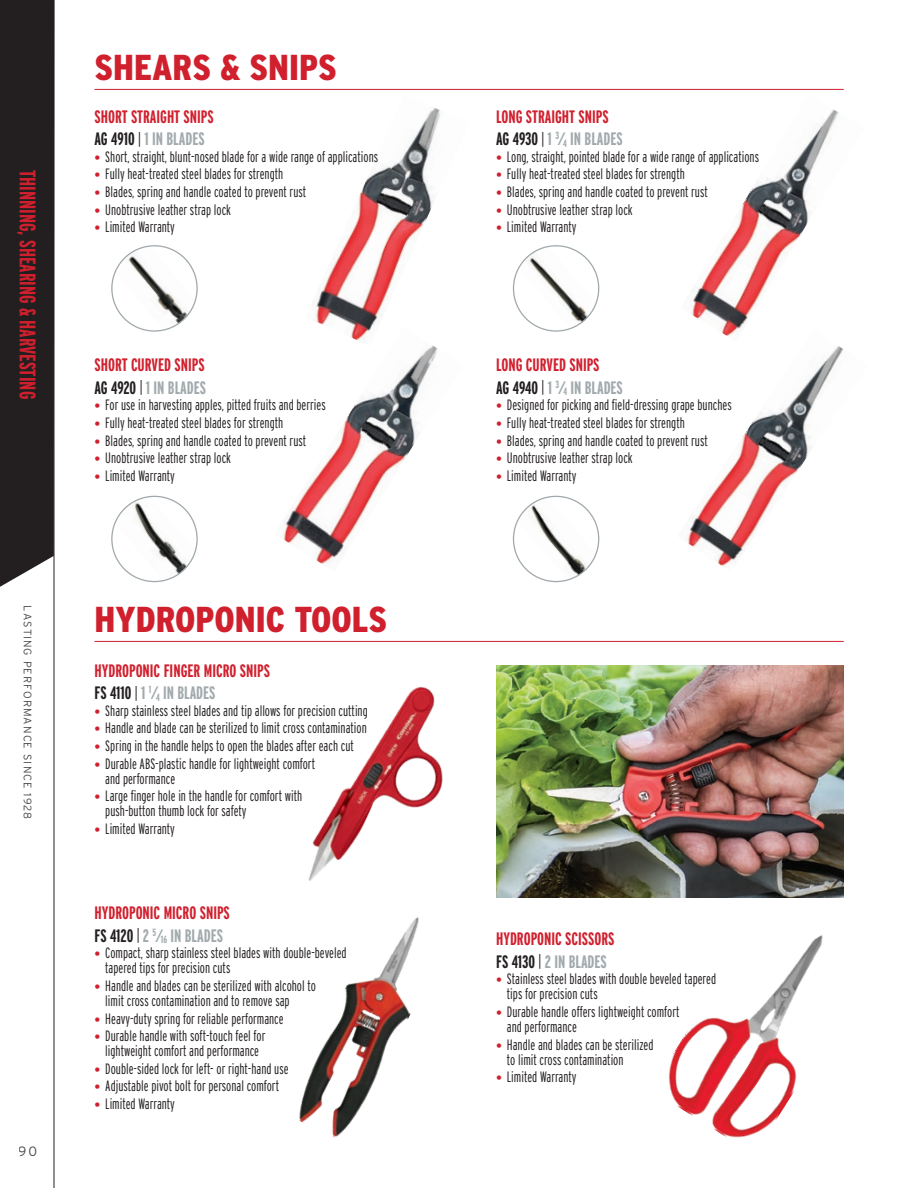
<style>
.page{position:relative;width:918px;height:1188px;background:#fff}
.page>*{position:absolute;margin:0;border:0;box-sizing:border-box;transform-origin:0 0}
.t1{font:900 condensed 36px "Interstate";color:#d0202e}
.t2{font:700 extra-condensed 22.5px "Interstate";color:#d0202e}
.t3{font:700 extra-condensed 18px/22.8px "Interstate";color:#d0202e}
.t4{font:300 extra-condensed 15px/15px "Interstate";color:#231f20}
.t5{font:300 13.5px "Interstate";color:#3e3e3f}
.t6{font:300 10.95px "Interstate";letter-spacing:.1em;color:#3e3e3f}
.s1{color:#231f20}
.s2{font-weight:300;font-size:15px;color:#231f20}
.s3{color:#a1a9ac}
.s4{font-weight:700;font-stretch:normal;font-size:12px;color:#d0202e}
.s5{font-weight:400;color:#a1a9ac}
</style>
<div class="page">
<hr style="left:94px;top:89px;width:750px;height:1px;background:#d0202e">
<img style="left:685px;top:346px;width:159px;height:221px">
<img style="left:282px;top:346px;width:156px;height:218px">
<img style="left:314px;top:108px;width:126px;height:238px">
<img style="left:688px;top:109px;width:151px;height:227px">
<hr style="left:94px;top:641px;width:750px;height:1px;background:#d0202e">
<img style="left:308px;top:686px;width:135px;height:195px">
<img style="left:299px;top:917px;width:120px;height:221px">
<img style="left:651px;top:897px;width:193px;height:241px">
<img style="left:115px;top:246px;width:80px;height:84px">
<img style="left:115px;top:497px;width:81px;height:84px">
<img style="left:518px;top:497px;width:78px;height:83px">
<img style="left:519px;top:247px;width:77px;height:82px">
<img style="left:496px;top:665px;width:348px;height:232px">
<div style="left:0;top:0;width:54px;height:594px;background:#231f20"></div>
<hr style="left:54px;top:0;width:1px;height:1188px;background:#231f20">
<h2 class="t2" style="left:40px;top:170px;width:231px;rotate:90deg">THINNING, SHEARING &amp; HARVESTING</h2>
<p class="t6" style="left:34px;top:605px;width:215px;rotate:90deg">LASTING PERFORMANCE SINCE 1928</p>
<p class="t5" style="left:19px;top:1144px;width:20px">90</p>
<h1 class="t1" style="left:94px;top:47px;width:244px">SHEARS &amp; SNIPS</h1>
<p class="t3" style="left:94px;top:105px;width:121px">SHORT STRAIGHT SNIPS<br><span class="s1">AG 4910</span> <span class="s2">|</span> <span class="s3">1 IN BLADES</span></p>
<p class="t4" style="left:94px;top:149px;width:285px"><span class="s4">•</span> Short, straight, blunt-nosed blade for a wide range of applications</p>
<p class="t4" style="left:94px;top:166px;width:190px"><span class="s4">•</span> Fully heat-treated steel blades for strength</p>
<p class="t4" style="left:94px;top:184px;width:213px"><span class="s4">•</span> Blades, spring and handle coated to prevent rust</p>
<p class="t4" style="left:94px;top:202px;width:138px"><span class="s4">•</span> Unobtrusive leather strap lock</p>
<p class="t4" style="left:94px;top:219px;width:82px"><span class="s4">•</span> Limited Warranty</p>
<p class="t3" style="left:94px;top:353px;width:113px">SHORT CURVED SNIPS<br><span class="s1">AG 4920</span> <span class="s2">|</span> <span class="s3">1 IN BLADES</span></p>
<p class="t4" style="left:94px;top:397px;width:233px"><span class="s4">•</span> For use in harvesting apples, pitted fruits and berries</p>
<p class="t4" style="left:94px;top:415px;width:190px"><span class="s4">•</span> Fully heat-treated steel blades for strength</p>
<p class="t4" style="left:94px;top:433px;width:213px"><span class="s4">•</span> Blades, spring and handle coated to prevent rust</p>
<p class="t4" style="left:94px;top:450px;width:138px"><span class="s4">•</span> Unobtrusive leather strap lock</p>
<p class="t4" style="left:94px;top:468px;width:82px"><span class="s4">•</span> Limited Warranty</p>
<h1 class="t1" style="left:94px;top:599px;width:294px">HYDROPONIC TOOLS</h1>
<p class="t3" style="left:94px;top:659px;width:177px">HYDROPONIC FINGER MICRO SNIPS<br><span class="s1">FS 4110</span> <span class="s2">|</span> <span class="s3">1</span> <sup>1</sup><span class="s5">⁄</span><sub>4</sub> <span class="s3">IN BLADES</span></p>
<p class="t4" style="left:94px;top:703px;width:275px"><span class="s4">•</span> Sharp stainless steel blades and tip allows for precision cutting</p>
<p class="t4" style="left:94px;top:720px;width:274px"><span class="s4">•</span> Handle and blade can be sterilized to limit cross contamination</p>
<p class="t4" style="left:94px;top:738px;width:261px"><span class="s4">•</span> Spring in the handle helps to open the blades after each cut</p>
<p class="t4" style="left:105px;top:756px;width:211px;text-indent:-11px"><span class="s4">•</span> Durable ABS-plastic handle for lightweight comfort and performance</p>
<p class="t4" style="left:105px;top:788px;width:198px;text-indent:-11px"><span class="s4">•</span> Large finger hole in the handle for comfort with push-button thumb lock for safety</p>
<p class="t4" style="left:94px;top:821px;width:82px"><span class="s4">•</span> Limited Warranty</p>
<p class="t3" style="left:94px;top:901px;width:137px">HYDROPONIC MICRO SNIPS<br><span class="s1">FS 4120</span> <span class="s2">|</span> <span class="s3">2</span> <sup>5</sup><span class="s5">⁄</span><sub>16</sub> <span class="s3">IN BLADES</span></p>
<p class="t4" style="left:105px;top:945px;width:243px;text-indent:-11px"><span class="s4">•</span> Compact, sharp stainless steel blades with double-beveled tapered tips for precision cuts</p>
<p class="t4" style="left:105px;top:978px;width:212px;text-indent:-11px"><span class="s4">•</span> Handle and blades can be sterilized with alcohol to limit cross contamination and to remove sap</p>
<p class="t4" style="left:94px;top:1011px;width:191px"><span class="s4">•</span> Heavy-duty spring for reliable performance</p>
<p class="t4" style="left:94px;top:1028px;width:172px;text-align:center"><span class="s4">•</span> Durable handle with soft-touch feel for lightweight comfort and performance</p>
<p class="t4" style="left:94px;top:1061px;width:196px"><span class="s4">•</span> Double-sided lock for left- or right-hand use</p>
<p class="t4" style="left:94px;top:1078px;width:186px"><span class="s4">•</span> Adjustable pivot bolt for personal comfort</p>
<p class="t4" style="left:94px;top:1096px;width:82px"><span class="s4">•</span> Limited Warranty</p>
<p class="t3" style="left:496px;top:105px;width:128px">LONG STRAIGHT SNIPS<br><span class="s1">AG 4930</span> <span class="s2">|</span> <span class="s3">1</span> <sup>3</sup><span class="s5">⁄</span><sub>4</sub> <span class="s3">IN BLADES</span></p>
<p class="t4" style="left:496px;top:149px;width:264px"><span class="s4">•</span> Long, straight, pointed blade for a wide range of applications</p>
<p class="t4" style="left:496px;top:166px;width:190px"><span class="s4">•</span> Fully heat-treated steel blades for strength</p>
<p class="t4" style="left:496px;top:184px;width:213px"><span class="s4">•</span> Blades, spring and handle coated to prevent rust</p>
<p class="t4" style="left:496px;top:202px;width:138px"><span class="s4">•</span> Unobtrusive leather strap lock</p>
<p class="t4" style="left:496px;top:219px;width:82px"><span class="s4">•</span> Limited Warranty</p>
<p class="t3" style="left:496px;top:353px;width:128px">LONG CURVED SNIPS<br><span class="s1">AG 4940</span> <span class="s2">|</span> <span class="s3">1</span> <sup>3</sup><span class="s5">⁄</span><sub>4</sub> <span class="s3">IN BLADES</span></p>
<p class="t4" style="left:496px;top:397px;width:237px"><span class="s4">•</span> Designed for picking and field-dressing grape bunches</p>
<p class="t4" style="left:496px;top:415px;width:190px"><span class="s4">•</span> Fully heat-treated steel blades for strength</p>
<p class="t4" style="left:496px;top:433px;width:213px"><span class="s4">•</span> Blades, spring and handle coated to prevent rust</p>
<p class="t4" style="left:496px;top:450px;width:138px"><span class="s4">•</span> Unobtrusive leather strap lock</p>
<p class="t4" style="left:496px;top:468px;width:82px"><span class="s4">•</span> Limited Warranty</p>
<p class="t3" style="left:496px;top:927px;width:120px">HYDROPONIC SCISSORS<br><span class="s1">FS 4130</span> <span class="s2">|</span> <span class="s3">2 IN BLADES</span></p>
<p class="t4" style="left:507px;top:972px;width:211px;text-indent:-11px"><span class="s4">•</span> Stainless steel blades with double beveled tapered tips for precision cuts</p>
<p class="t4" style="left:507px;top:1004px;width:174px;text-indent:-11px"><span class="s4">•</span> Durable handle offers lightweight comfort and performance</p>
<p class="t4" style="left:507px;top:1037px;width:148px;text-indent:-11px"><span class="s4">•</span> Handle and blades can be sterilized to limit cross contamination</p>
<p class="t4" style="left:496px;top:1069px;width:82px"><span class="s4">•</span> Limited Warranty</p>
</div>
